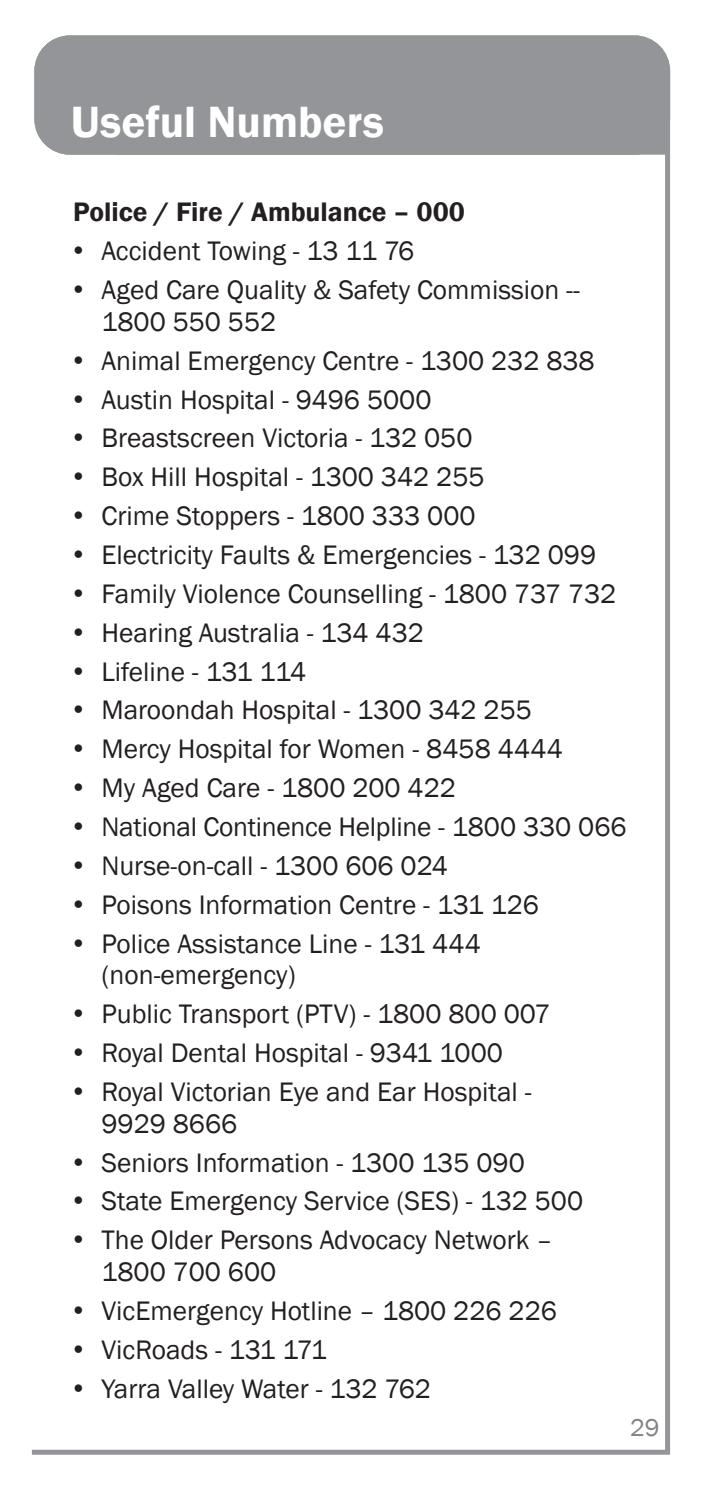
<style>
.page{position:relative;width:702px;height:1489px;background:#fff}
.page>*{position:absolute;margin:0;border:0;box-sizing:border-box;transform-origin:0 0}
.t1{font:600 45px "Franklin Gothic";color:#fff}
.t2{font:27.5px/31.8px "Franklin Gothic";color:#231f20}
.t3{font:600 27.5px "Franklin Gothic";color:#231f20}
.t4{font:25px "Franklin Gothic";color:#808285}
.s1{font-family:"Times New Roman";font-size:30px}
</style>
<div class="page">
<div style="left:34px;top:35px;width:636px;height:120px;background:#939598;border-radius:35px"></div>
<div style="left:665px;top:69px;width:5px;height:1382px;background:#939598"></div>
<div style="left:32px;top:1449px;width:638px;height:5px;background:#939598"></div>
<h1 class="t1" style="left:71px;top:94px;width:314px">Useful Numbers</h1>
<p class="t3" style="left:73px;top:195px;width:393px">Police / Fire / Ambulance – 000</p>
<p class="t2" style="left:73px;top:236px;width:343px"><span class="s1">•</span> Accident Towing - 13 11 76</p>
<p class="t2" style="left:101px;top:274px;width:480px;text-indent:-28px"><span class="s1">•</span> Aged Care Quality &amp; Safety Commission --<br>1800 550 552</p>
<p class="t2" style="left:73px;top:345px;width:523px"><span class="s1">•</span> Animal Emergency Centre - 1300 232 838</p>
<p class="t2" style="left:73px;top:384px;width:360px"><span class="s1">•</span> Austin Hospital - 9496 5000</p>
<p class="t2" style="left:73px;top:423px;width:401px"><span class="s1">•</span> Breastscreen Victoria - 132 050</p>
<p class="t2" style="left:73px;top:462px;width:413px"><span class="s1">•</span> Box Hill Hospital - 1300 342 255</p>
<p class="t2" style="left:73px;top:500px;width:404px"><span class="s1">•</span> Crime Stoppers - 1800 333 000</p>
<p class="t2" style="left:73px;top:539px;width:524px"><span class="s1">•</span> Electricity Faults &amp; Emergencies - 132 099</p>
<p class="t2" style="left:73px;top:578px;width:544px"><span class="s1">•</span> Family Violence Counselling - 1800 737 732</p>
<p class="t2" style="left:73px;top:617px;width:352px"><span class="s1">•</span> Hearing Australia - 134 432</p>
<p class="t2" style="left:73px;top:656px;width:235px"><span class="s1">•</span> Lifeline - 131 114</p>
<p class="t2" style="left:73px;top:695px;width:460px"><span class="s1">•</span> Maroondah Hospital - 1300 342 255</p>
<p class="t2" style="left:73px;top:733px;width:491px"><span class="s1">•</span> Mercy Hospital for Women - 8458 4444</p>
<p class="t2" style="left:73px;top:772px;width:384px"><span class="s1">•</span> My Aged Care - 1800 200 422</p>
<p class="t2" style="left:73px;top:811px;width:555px"><span class="s1">•</span> National Continence Helpline - 1800 330 066</p>
<p class="t2" style="left:73px;top:850px;width:376px"><span class="s1">•</span> Nurse-on-call - 1300 606 024</p>
<p class="t2" style="left:73px;top:889px;width:467px"><span class="s1">•</span> Poisons Information Centre - 131 126</p>
<p class="t2" style="left:101px;top:928px;width:381px;text-indent:-28px"><span class="s1">•</span> Police Assistance Line - 131 444 (non-emergency)</p>
<p class="t2" style="left:73px;top:998px;width:479px"><span class="s1">•</span> Public Transport (PTV) - 1800 800 007</p>
<p class="t2" style="left:73px;top:1037px;width:431px"><span class="s1">•</span> Royal Dental Hospital - 9341 1000</p>
<p class="t2" style="left:101px;top:1076px;width:431px;text-indent:-28px"><span class="s1">•</span> Royal Victorian Eye and Ear Hospital -<br>9929 8666</p>
<p class="t2" style="left:73px;top:1146px;width:453px"><span class="s1">•</span> Seniors Information - 1300 135 090</p>
<p class="t2" style="left:73px;top:1185px;width:511px"><span class="s1">•</span> State Emergency Service (SES) - 132 500</p>
<p class="t2" style="left:101px;top:1224px;width:452px;text-indent:-28px"><span class="s1">•</span> The Older Persons Advocacy Network –<br>1800 700 600</p>
<p class="t2" style="left:73px;top:1295px;width:485px"><span class="s1">•</span> VicEmergency Hotline – 1800 226 226</p>
<p class="t2" style="left:73px;top:1334px;width:255px"><span class="s1">•</span> VicRoads - 131 171</p>
<p class="t2" style="left:73px;top:1372px;width:359px"><span class="s1">•</span> Yarra Valley Water - 132 762</p>
<p class="t4" style="left:630px;top:1411px;width:31px">29</p>
</div>
